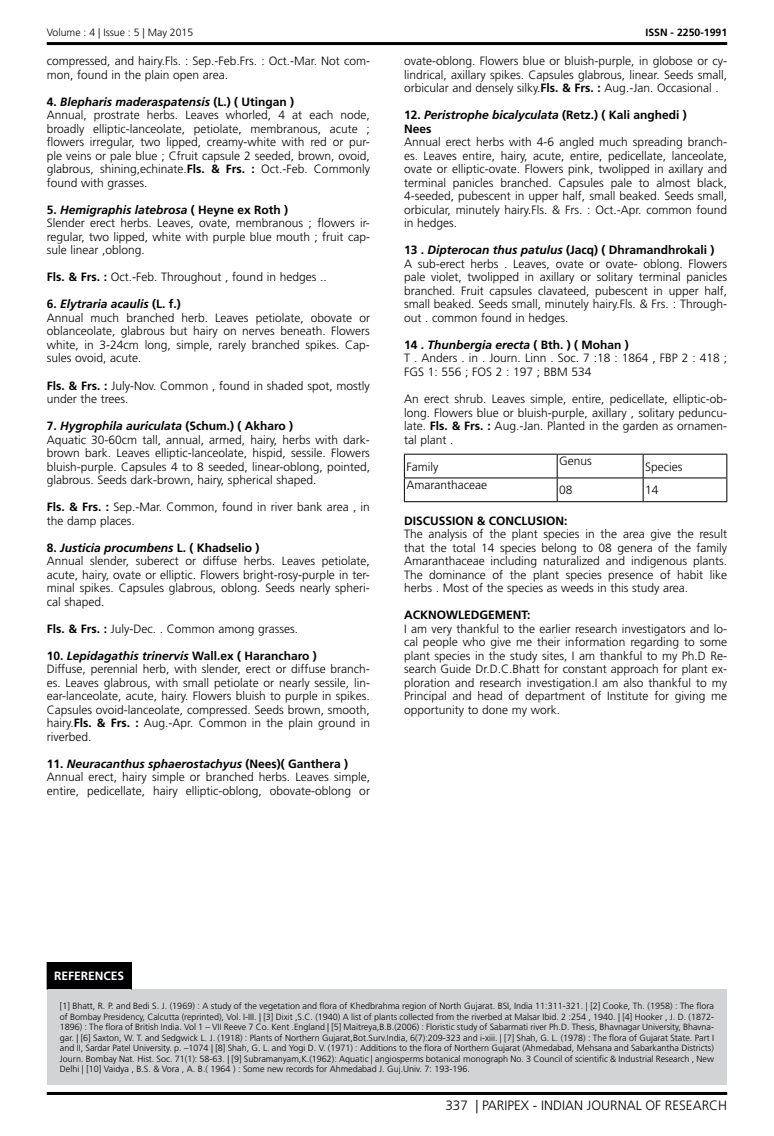
<style>
.page{position:relative;width:774px;height:1136px;background:#fff}
.page>*{position:absolute;margin:0;border:0;box-sizing:border-box;transform-origin:0 0}
.t1{font:300 13.5px "Frutiger LT Std";color:#000}
.t2{font:300 12px/13.5px "Frutiger LT Std";color:#000}
.t3{font:700 12px/13.5px "Frutiger LT Std";color:#000}
.t4{font:700 12px "Frutiger LT Std";color:#fff}
.t5{font:300 10.5px "Frutiger LT Std";color:#000}
.t6{font:700 10.5px "Frutiger LT Std";color:#000}
.t7{font:300 9px/10.5px "Frutiger LT Std";color:#000;text-align:justify}
.s1{font-weight:700}
.s2{font-weight:700;font-style:italic}
.s3{font-style:italic}
</style>
<div class="page">
<hr style="left:47px;top:42px;width:680px;height:3px;background:#000">
<hr style="left:47px;top:1091px;width:680px;height:3px;background:#000">
<hr style="left:404px;top:477px;width:153px;height:1px;background:#000">
<hr style="left:557px;top:477px;width:86px;height:1px;background:#000">
<svg style="left:557px;top:455px;width:1px;height:46px"></svg>
<hr style="left:643px;top:477px;width:84px;height:1px;background:#000">
<svg style="left:643px;top:455px;width:1px;height:46px"></svg>
<hr style="left:404px;top:454px;width:153px;height:1px;background:#000">
<hr style="left:557px;top:454px;width:86px;height:1px;background:#000">
<hr style="left:643px;top:454px;width:84px;height:1px;background:#000">
<svg style="left:404px;top:454px;width:1px;height:47px"></svg>
<svg style="left:726px;top:454px;width:1px;height:47px"></svg>
<hr style="left:404px;top:501px;width:153px;height:1px;background:#000">
<hr style="left:557px;top:501px;width:86px;height:1px;background:#000">
<hr style="left:643px;top:501px;width:84px;height:1px;background:#000">
<div style="left:47px;top:961px;width:84px;height:28px;background:#000"></div>
<div style="left:47px;top:989px;width:680px;height:95px;background:#d1d3d4"></div>
<svg style="left:131px;top:961px;width:1px;height:28px"></svg>
<p class="t5" style="left:47px;top:27px;width:148px">Volume : 4 | Issue : 5 | May 2015</p>
<p class="t6" style="left:645px;top:27px;width:83px">ISSN - 2250-1991</p>
<p class="t2" style="left:47px;top:55px;width:325px">compressed, and hairy.Fls. : Sep.-Feb.Frs. : Oct.-Mar. Not com&shy;mon, found in the plain open area.</p>
<p class="t2" style="left:47px;top:95px;width:325px"><span class="s1">4.</span> <span class="s2">Blepharis maderaspatensis</span> <span class="s1">(L.) ( Utingan )<br></span>Annual, prostrate herbs. Leaves whorled, 4 at each node, broadly elliptic-lanceolate, petiolate, membranous, acute ; flowers irregular, two lipped, creamy-white with red or pur&shy;ple veins or pale blue ; Cfruit capsule 2 seeded, brown, ovoid, glabrous, shining,echinate.<span class="s1">Fls. &amp; Frs. :</span> Oct.-Feb. Commonly found with grasses.</p>
<p class="t2" style="left:47px;top:203px;width:325px"><span class="s1">5.</span> <span class="s2">Hemigraphis latebrosa</span> <span class="s1">( Heyne ex Roth )<br></span>Slender erect herbs. Leaves, ovate, membranous ; flowers ir&shy;regular, two lipped, white with purple blue mouth ; fruit cap&shy;sule linear ,oblong.</p>
<p class="t2" style="left:47px;top:271px;width:281px"><span class="s1">Fls. &amp; Frs. :</span> Oct.-Feb. Throughout , found in hedges ..</p>
<p class="t2" style="left:47px;top:298px;width:325px"><span class="s1">6.</span> <span class="s2">Elytraria acaulis</span> <span class="s1">(L. f.)<br></span>Annual much branched herb. Leaves petiolate, obovate or oblanceolate, glabrous but hairy on nerves beneath. Flowers white, in 3-24cm long, simple, rarely branched spikes. Cap&shy;sules ovoid, acute.</p>
<p class="t2" style="left:47px;top:379px;width:325px"><span class="s1">Fls. &amp; Frs. :</span> July-Nov. Common , found in shaded spot, mostly under the trees.</p>
<p class="t2" style="left:47px;top:419px;width:325px"><span class="s1">7.</span> <span class="s2">Hygrophila auriculata</span> <span class="s1">(Schum.) ( Akharo )<br></span>Aquatic 30-60cm tall, annual, armed, hairy, herbs with dark&shy;brown bark. Leaves elliptic-lanceolate, hispid, sessile. Flowers bluish-purple. Capsules 4 to 8 seeded, linear-oblong, pointed, glabrous. Seeds dark-brown, hairy, spherical shaped.</p>
<p class="t2" style="left:47px;top:500px;width:325px"><span class="s1">Fls. &amp; Frs. :</span> Sep.-Mar. Common, found in river bank area , in the damp places.</p>
<p class="t2" style="left:47px;top:541px;width:325px"><span class="s1">8.</span> <span class="s2">Justicia procumbens</span> <span class="s1">L. ( Khadselio )<br></span>Annual slender, suberect or diffuse herbs. Leaves petiolate, acute, hairy, ovate or elliptic. Flowers bright-rosy-purple in ter&shy;minal spikes. Capsules glabrous, oblong. Seeds nearly spheri&shy;cal shaped.</p>
<p class="t2" style="left:47px;top:622px;width:253px"><span class="s1">Fls. &amp; Frs. :</span> July-Dec. . Common among grasses.</p>
<p class="t2" style="left:47px;top:649px;width:325px"><span class="s1">10.</span> <span class="s2">Lepidagathis trinervis</span> <span class="s1">Wall.ex ( Harancharo )<br></span>Diffuse, perennial herb, with slender, erect or diffuse branch&shy;es. Leaves glabrous, with small petiolate or nearly sessile, lin&shy;ear-lanceolate, acute, hairy. Flowers bluish to purple in spikes.<br>Capsules ovoid-lanceolate, compressed. Seeds brown, smooth, hairy.<span class="s1">Fls. &amp; Frs. :</span> Aug.-Apr. Common in the plain ground in riverbed.</p>
<p class="t2" style="left:47px;top:757px;width:325px"><span class="s1">11.</span> <span class="s2">Neuracanthus sphaerostachyus</span> <span class="s1">(Nees)( Ganthera )<br></span>Annual erect, hairy simple or branched herbs. Leaves simple, entire, pedicellate, hairy elliptic-oblong, obovate-oblong or</p>
<p class="t2" style="left:404px;top:55px;width:325px;text-align:justify">ovate-oblong. Flowers blue or bluish-purple, in globose or cy&shy;lindrical, axillary spikes. Capsules glabrous, linear. Seeds small, orbicular and densely silky.<span class="s1">Fls. &amp; Frs. :</span> Aug.-Jan. Occasional .</p>
<p class="t3" style="left:404px;top:108px;width:284px">12. <span class="s3">Peristrophe bicalyculata</span> (Retz.) ( Kali anghedi )<br>Nees</p>
<p class="t2" style="left:404px;top:136px;width:325px;text-align:justify">Annual erect herbs with 4-6 angled much spreading branch&shy;es. Leaves entire, hairy, acute, entire, pedicellate, lanceolate, ovate or elliptic-ovate. Flowers pink, twolipped in axillary and terminal panicles branched. Capsules pale to almost black, 4-seeded, pubescent in upper half, small beaked. Seeds small, orbicular, minutely hairy.Fls. &amp; Frs. : Oct.-Apr. common found in hedges.</p>
<p class="t2" style="left:404px;top:244px;width:325px"><span class="s1">13 .</span> <span class="s2">Dipterocan thus patulus</span> <span class="s1">(Jacq) ( Dhramandhrokali )<br></span>A sub-erect herbs . Leaves, ovate or ovate- oblong. Flowers pale violet, twolipped in axillary or solitary terminal panicles branched. Fruit capsules clavateed, pubescent in upper half, small beaked. Seeds small, minutely hairy.Fls. &amp; Frs. : Through&shy;out . common found in hedges.</p>
<p class="t2" style="left:404px;top:338px;width:325px"><span class="s1">14 .</span> <span class="s2">Thunbergia erecta</span> <span class="s1">( Bth. ) ( Mohan )<br></span>T . Anders . in . Journ. Linn . Soc. 7 :18 : 1864 , FBP 2 : 418 ;<br>FGS 1: 556 ; FOS 2 : 197 ; BBM 534</p>
<p class="t2" style="left:404px;top:392px;width:325px;text-align:justify">An erect shrub. Leaves simple, entire, pedicellate, elliptic-ob&shy;long. Flowers blue or bluish-purple, axillary , solitary peduncu&shy;late. <span class="s1">Fls. &amp; Frs. :</span> Aug.-Jan. Planted in the garden as ornamen&shy;tal plant .</p>
<p class="t2" style="left:406px;top:460px;width:33px">Family</p>
<p class="t2" style="left:559px;top:454px;width:34px">Genus</p>
<p class="t2" style="left:645px;top:460px;width:39px">Species</p>
<p class="t2" style="left:406px;top:478px;width:82px">Amaranthaceae</p>
<p class="t2" style="left:559px;top:483px;width:15px">08</p>
<p class="t2" style="left:645px;top:483px;width:15px">14</p>
<p class="t3" style="left:404px;top:513px;width:165px">DISCUSSION &amp; CONCLUSION:</p>
<p class="t2" style="left:404px;top:527px;width:325px;text-align:justify">The analysis of the plant species in the area give the result that the total 14 species belong to 08 genera of the family Amaranthaceae including naturalized and indigenous plants.<br>The dominance of the plant species presence of habit like herbs . Most of the species as weeds in this study area.</p>
<p class="t3" style="left:404px;top:608px;width:128px">ACKNOWLEDGEMENT:</p>
<p class="t2" style="left:404px;top:622px;width:325px;text-align:justify">I am very thankful to the earlier research investigators and lo&shy;cal people who give me their information regarding to some plant species in the study sites, I am thankful to my Ph.D Re&shy;search Guide Dr.D.C.Bhatt for constant approach for plant ex&shy;ploration and research investigation.I am also thankful to my Principal and head of department of Institute for giving me opportunity to done my work.</p>
<p class="t4" style="left:54px;top:968px;width:72px">REFERENCES</p>
<p class="t7" style="left:60px;top:1000px;width:656px">[1] Bhatt, R. P. and Bedi S. J. (1969) : A study of the vegetation and flora of Khedbrahma region of North Gujarat. BSI, India 11:311-321. | [2] Cooke, Th. (1958) : The flora of Bombay Presidency, Calcutta (reprinted), Vol. I-III. | [3] Dixit ,S.C. (1940) A list of plants collected from the riverbed at Malsar Ibid. 2 :254 , 1940. | [4] Hooker , J. D. (1872- 1896) : The flora of British India. Vol 1 – VII Reeve 7 Co. Kent .England | [5] Maitreya,B.B.(2006) : Floristic study of Sabarmati river Ph.D. Thesis, Bhavnagar University, Bhavna&shy;gar. | [6] Saxton, W. T. and Sedgwick L. J. (1918) : Plants of Northern Gujarat,Bot.Surv.India, 6(7):209-323 and i-xiii. | [7] Shah, G. L. (1978) : The flora of Gujarat State. Part I and II, Sardar Patel University. p. –1074 | [8] Shah, G. L. and Yogi D. V. (1971) : Additions to the flora of Northern Gujarat (Ahmedabad, Mehsana and Sabarkantha Districts)<br>Journ. Bombay Nat. Hist. Soc. 71(1): 58-63. | [9] Subramanyam,K.(1962): Aquatic | angiosperms botanical monograph No. 3 Council of scientific &amp; Industrial Research , New Delhi | [10] Vaidya , B.S. &amp; Vora , A. B.( 1964 ) : Some new records for Ahmedabad J. Guj.Univ. 7: 193-196.</p>
<p class="t1" style="left:445px;top:1097px;width:283px">337 | PARIPEX - INDIAN JOURNAL OF RESEARCH</p>
</div>
